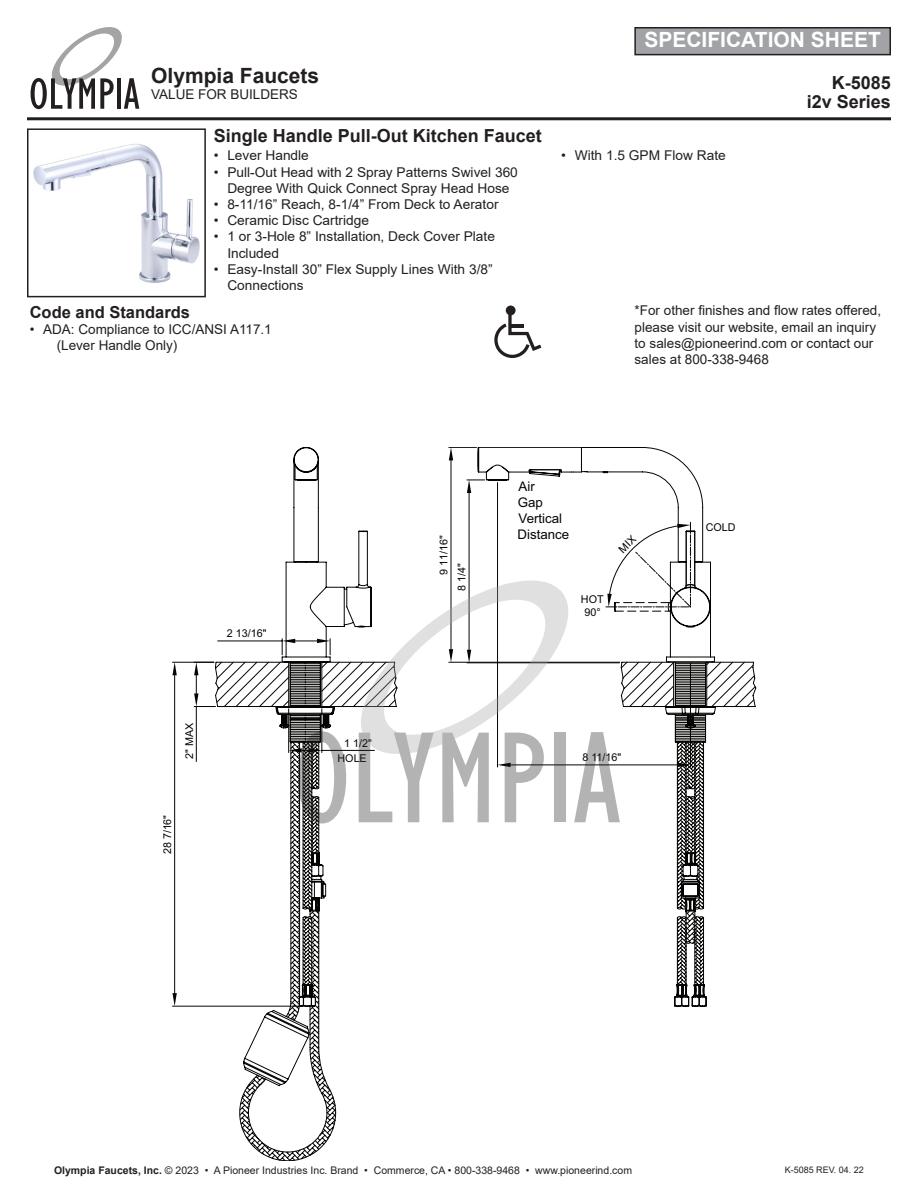
<style>
.page{position:relative;width:918px;height:1188px;background:#fff}
.page>*{position:absolute;margin:0;border:0;box-sizing:border-box;transform-origin:0 0}
.t1{font:700 21px "Arial";color:#fff}
.t2{font:700 21px "Arial";color:#231f20}
.t3{font:700 18px "Arial";color:#231f20}
.t4{font:700 16.5px "Arial";color:#231f20}
.t5{font:13.5px/16.2px "Arial";color:#231f20}
.t6{font:13.35px/15.8px "Arial";color:#040503}
.t7{font:10.8px/14.7px "Arial";color:#040503}
.t8{font:10.5px "Arial";color:#231f20}
.t9{font:9px "Arial";color:#231f20}
.s1{font-weight:700}
</style>
<div class="page">
<svg style="left:172px;top:993px;width:5px;height:13px"></svg>
<svg style="left:172px;top:662px;width:5px;height:13px"></svg>
<svg style="left:293px;top:447px;width:289px;height:75px"></svg>
<svg style="left:31px;top:27px;width:108px;height:82px"></svg>
<hr style="left:27px;top:117px;width:864px;height:3px;background:#231f20">
<img style="left:33px;top:143px;width:167px;height:140px">
<div style="left:27px;top:128px;width:179px;height:169px;border:2px solid #231f20"></div>
<div style="left:635px;top:28px;width:255px;height:27px;background:#a1a3a6"></div>
<div style="left:634px;top:27px;width:257px;height:28px;border:2px solid #231f20"></div>
<svg style="left:494px;top:314px;width:47px;height:44px"></svg>
<div style="left:506px;top:306px;width:10px;height:9px;background:#231f20;border-radius:50%"></div>
<svg style="left:194px;top:522px;width:562px;height:639px"></svg>
<p class="t2" style="left:151px;top:61px;width:170px">Olympia Faucets</p>
<p class="t5" style="left:151px;top:87px;width:148px">VALUE FOR BUILDERS</p>
<p class="t3" style="left:214px;top:123px;width:330px">Single Handle Pull-Out Kitchen Faucet</p>
<p class="t5" style="left:214px;top:147px;width:97px">• Lever Handle</p>
<p class="t5" style="left:214px;top:164px;width:306px;text-align:center">• Pull-Out Head with 2 Spray Patterns Swivel 360<br>Degree With Quick Connect Spray Head Hose</p>
<p class="t5" style="left:214px;top:196px;width:286px">• 8-11/16” Reach, 8-1/4” From Deck to Aerator</p>
<p class="t5" style="left:214px;top:212px;width:157px">• Ceramic Disc Cartridge</p>
<p class="t5" style="left:227px;top:228px;width:269px;text-indent:-14px">• 1 or 3-Hole 8” Installation, Deck Cover Plate<br>Included</p>
<p class="t5" style="left:227px;top:261px;width:267px;text-indent:-14px">• Easy-Install 30” Flex Supply Lines With 3/8”<br>Connections</p>
<p class="t4" style="left:30px;top:300px;width:162px">Code and Standards</p>
<p class="t5" style="left:57px;top:321px;width:217px;text-indent:-27px">• ADA: Compliance to ICC/ANSI A117.1 (Lever Handle Only)</p>
<p class="t1" style="left:644px;top:25px;width:238px">SPECIFICATION SHEET</p>
<p class="t3" style="left:832px;top:70px;width:61px">K-5085</p>
<p class="t5" style="left:561px;top:147px;width:166px">• With 1.5 GPM Flow Rate</p>
<p class="t3" style="left:807px;top:89px;width:86px">i2v Series</p>
<p class="t5" style="left:635px;top:302px;width:248px">*For other finishes and flow rates offered, please visit our website, email an inquiry to sales@pioneerind.com or contact our sales at 800-338-9468</p>
<p class="t7" style="left:182px;top:759px;width:38px;rotate:-90deg">2" MAX</p>
<p class="t7" style="left:160px;top:854px;width:41px;rotate:-90deg">28 7/16"</p>
<p class="t7" style="left:227px;top:626px;width:41px">2 13/16"</p>
<p class="t7" style="left:338px;top:736px;width:36px;text-indent:7px">1 1/2"<br>HOLE</p>
<p class="t7" style="left:436px;top:575px;width:40px;rotate:-90deg">9 11/16"</p>
<p class="t7" style="left:454px;top:591px;width:29px;rotate:-90deg">8 1/4"</p>
<p class="t6" style="left:518px;top:479px;width:53px">Air<br>Gap<br>Vertical<br>Distance</p>
<p class="t7" style="left:581px;top:593px;width:24px;line-height:12.8px;text-align:center">HOT<br>90°</p>
<p class="t7" style="left:582px;top:750px;width:40px">8 11/16"</p>
<p class="t7" style="left:706px;top:520px;width:31px">COLD</p>
<p class="t8" style="left:54px;top:1163px;width:580px"><span class="s1">Olympia Faucets, Inc.</span> © 2023 • A Pioneer Industries Inc. Brand • Commerce, CA • 800-338-9468 • www.pioneerind.com</p>
<p class="t9" style="left:785px;top:1164px;width:81px">K-5085 REV. 04. 22</p>
</div>
